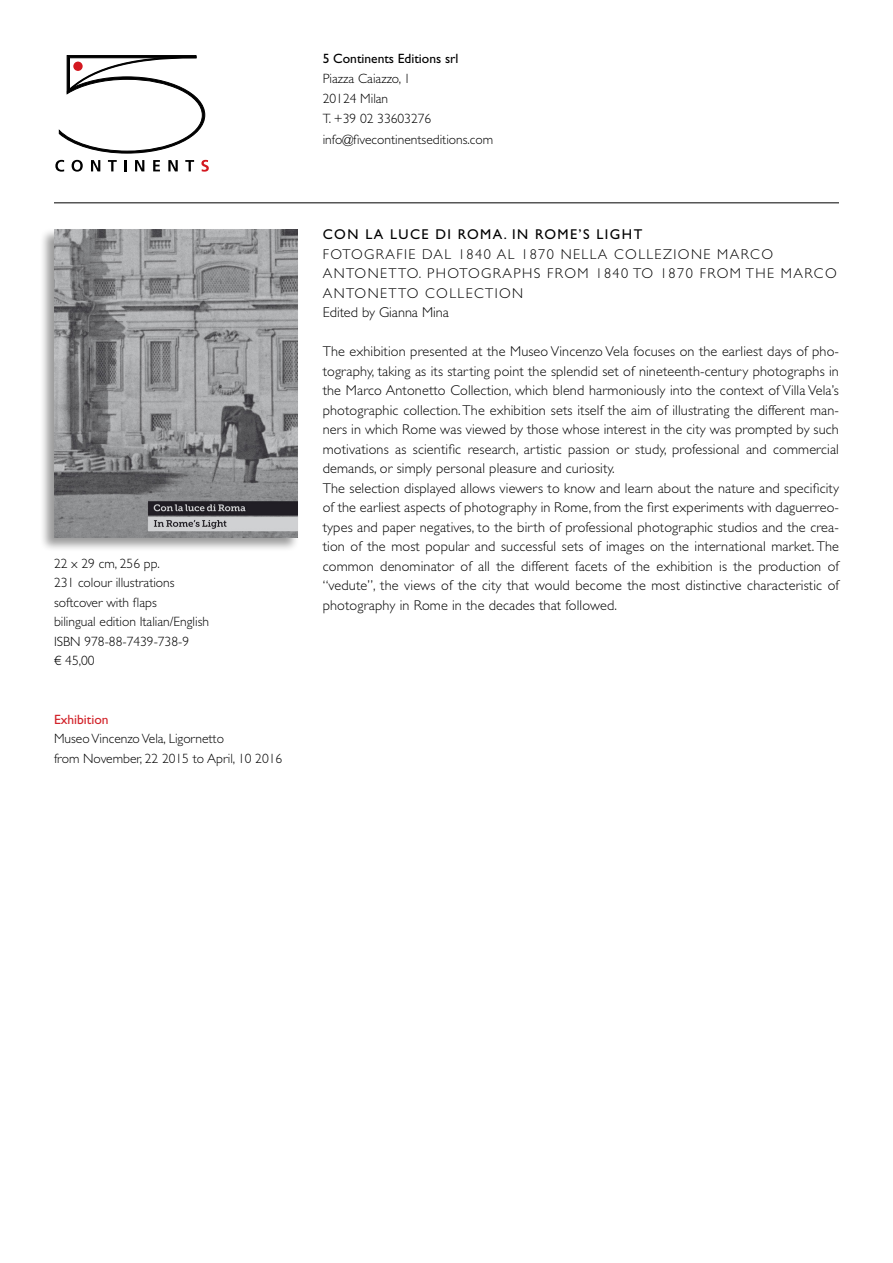
<style>
.page{position:relative;width:893px;height:1263px;background:#fff}
.page>*{position:absolute;margin:0;border:0;box-sizing:border-box;transform-origin:0 0}
.t1{font:300 14.25px/19.5px "Gill Sans Std";letter-spacing:.01em;color:#000}
.t2{font:300 14.25px/19.5px "Gill Sans Std";letter-spacing:.1em;color:#000}
.t3{font:14.25px "Gill Sans Std";letter-spacing:.1em;color:#000}
.t4{font:300 13.5px/19.5px "Gill Sans Std";color:#000}
.t5{font:13.5px "Gill Sans Std";color:#000}
.t6{font:13.5px "Gill Sans Std";color:#d2232a}
</style>
<div class="page">
<hr style="left:54px;top:203px;width:785px;height:1px;background:#000">
<svg style="left:59px;top:55px;width:146px;height:99px"></svg>
<svg style="left:55px;top:160px;width:9px;height:12px"></svg>
<svg style="left:72px;top:160px;width:11px;height:12px"></svg>
<svg style="left:91px;top:160px;width:9px;height:11px"></svg>
<svg style="left:108px;top:160px;width:9px;height:11px"></svg>
<svg style="left:124px;top:160px;width:3px;height:11px"></svg>
<svg style="left:135px;top:160px;width:9px;height:11px"></svg>
<svg style="left:153px;top:160px;width:7px;height:11px"></svg>
<svg style="left:168px;top:160px;width:10px;height:11px"></svg>
<svg style="left:185px;top:160px;width:9px;height:11px"></svg>
<svg style="left:201px;top:160px;width:8px;height:12px"></svg>
<div style="left:73px;top:62px;width:10px;height:9px;background:#d31820;border-radius:50%"></div>
<div style="left:40px;top:228px;width:260px;height:325px;background:#000;opacity:.4"></div>
<img style="left:54px;top:230px;width:244px;height:308px">
<p class="t4" style="left:54px;top:553px;width:157px">22 x 29 cm, 256 pp.<br>231 colour illustrations softcover with flaps<br>bilingual edition Italian/English<br>ISBN 978-88-7439-738-9<br>€ 45,00</p>
<p class="t6" style="left:54px;top:711px;width:56px">Exhibition</p>
<p class="t4" style="left:54px;top:729px;width:230px">Museo Vincenzo Vela, Ligornetto<br>from November, 22 2015 to April, 10 2016</p>
<p class="t5" style="left:323px;top:51px;width:137px">5 Continents Editions srl</p>
<p class="t4" style="left:323px;top:69px;width:172px;line-height:20.1px">Piazza Caiazzo, 1<br>20124 Milan<br>T. +39 02 33603276 info@fivecontinentseditions.com</p>
<p class="t3" style="left:323px;top:226px;width:321px">CON LA LUCE DI ROMA. IN ROME’S LIGHT</p>
<p class="t2" style="left:323px;top:244px;width:515px">FOTOGRAFIE DAL 1840 AL 1870 NELLA COLLEZIONE MARCO ANTONETTO. PHOTOGRAPHS FROM 1840 TO 1870 FROM THE MARCO ANTONETTO COLLECTION<br>Edited by Gianna Mina</p>
<p class="t1" style="left:323px;top:342px;width:518px">The exhibition presented at the Museo Vincenzo Vela focuses on the earliest days of pho&shy;tography, taking as its starting point the splendid set of nineteenth-century photographs in the Marco Antonetto Collection, which blend harmoniously into the context of Villa Vela’s photographic collection. The exhibition sets itself the aim of illustrating the different man&shy;ners in which Rome was viewed by those whose interest in the city was prompted by such motivations as scientific research, artistic passion or study, professional and commercial demands, or simply personal pleasure and curiosity.<br>The selection displayed allows viewers to know and learn about the nature and specificity of the earliest aspects of photography in Rome, from the first experiments with daguerreo&shy;types and paper negatives, to the birth of professional photographic studios and the crea&shy;tion of the most popular and successful sets of images on the international market. The common denominator of all the different facets of the exhibition is the production of “vedute”, the views of the city that would become the most distinctive characteristic of photography in Rome in the decades that followed.</p>
</div>
